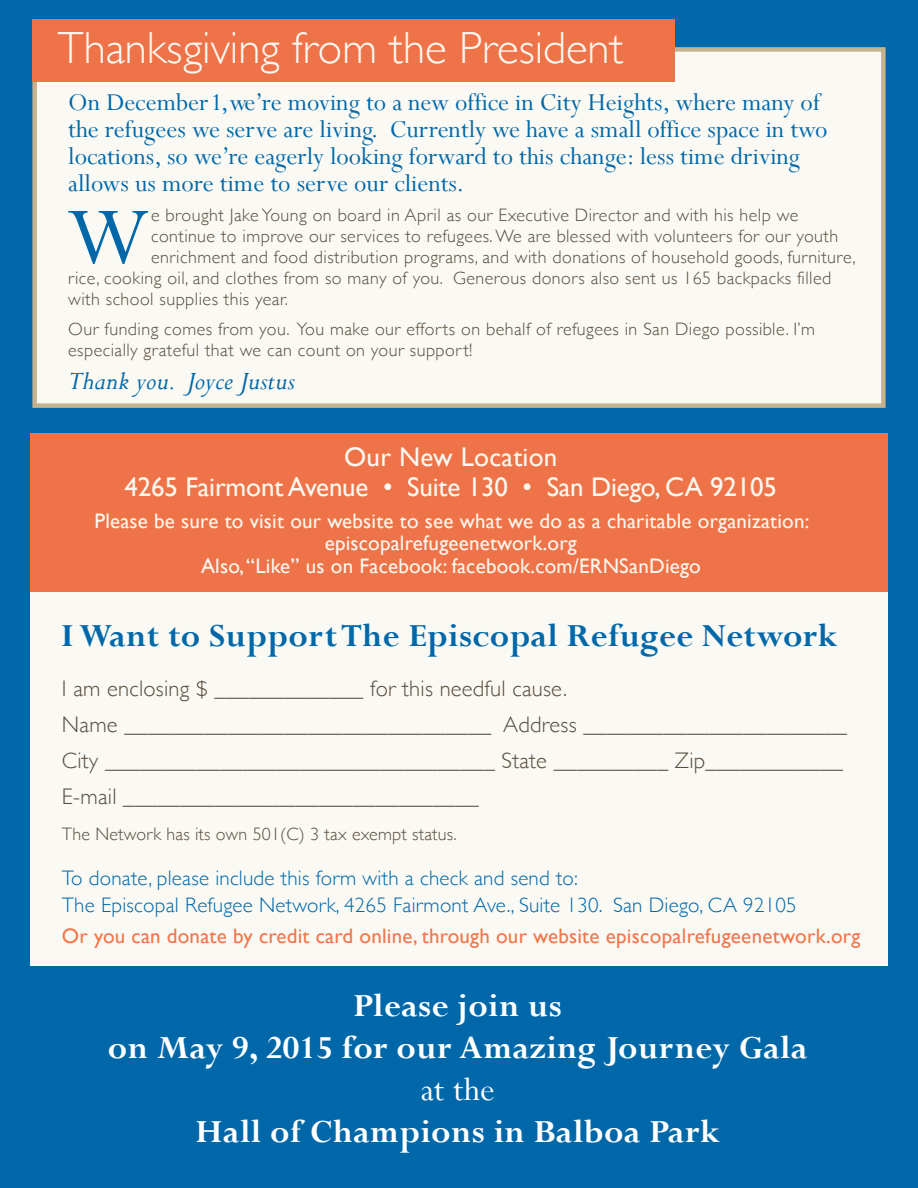
<style>
.page{position:relative;width:918px;height:1188px;background:#0068a9}
.page>*{position:absolute;margin:0;border:0;box-sizing:border-box;transform-origin:0 0}
.Main_Text{font:91.35px "Perpetua";color:#0068a9}
.t1{font:300 45px "Gill Sans";color:#faf9f4}
.Main_Text-2{font:700 36px "Perpetua";letter-spacing:.01em;color:#fff}
.Main_Text-3{font:700 36px "Perpetua";letter-spacing:.01em;color:#0068a9}
.Main_Text-4{font:36px "Perpetua";color:#fff}
.Main_Text-5{font:italic 28.5px "Perpetua";letter-spacing:.01em;color:#0068a9}
.Main_Text-6{font:27px/27px "Perpetua";color:#0068a9}
.Main_Text-7{font:27px "Gill Sans";letter-spacing:-.005em;color:#fbf8ef}
.Main_Text-8{font:300 22.5px "Gill Sans";letter-spacing:.01em;color:#594d3e}
.Main_Text-9{font:21px "Gill Sans";letter-spacing:.01em;color:#fbf8ef}
.Main_Text-10{font:300 21px "Gill Sans";letter-spacing:.01em;color:#0068a9}
.Main_Text-11{font:21px "Gill Sans";letter-spacing:.01em;color:#f37549}
.Main_Text-12{font:300 18px/21px "Gill Sans";letter-spacing:.025em;color:#594d3e}
</style>
<div class="page">
<div style="left:32px;top:47px;width:854px;height:361px;background:#faf9f4;border:4px solid #c5b38f"></div>
<div style="left:31px;top:586px;width:857px;height:380px;background:#faf9f4"></div>
<div style="left:31px;top:433px;width:857px;height:159px;background:#ef7348"></div>
<div style="left:32px;top:19px;width:643px;height:63px;background:#ef7348"></div>
<p class="t1" style="left:58px;top:13px;width:567px">Thanksgiving from the President</p>
<p class="Main_Text-6" style="left:68px;top:89px;width:761px">On December 1,we’re moving to a new office in City Heights, where many of the refugees we serve are living. Currently we have a small office space in two locations, so we’re eagerly looking forward to this change: less time driving allows us more time to serve our clients.</p>
<p class="Main_Text" style="left:66px;top:180px;width:85px">W</p>
<p class="Main_Text-12" style="left:151px;top:204px;width:649px">e brought Jake Young on board in April as our Executive Director and with his help we</p>
<p class="Main_Text-12" style="left:151px;top:225px;width:689px">continue to improve our services to refugees. We are blessed with volunteers for our youth</p>
<p class="Main_Text-12" style="left:151px;top:246px;width:706px">enrichment and food distribution programs, and with donations of household goods, furniture,</p>
<p class="Main_Text-12" style="left:68px;top:267px;width:765px">rice, cooking oil, and clothes from so many of you. Generous donors also sent us 165 backpacks filled</p>
<p class="Main_Text-12" style="left:68px;top:288px;width:221px">with school supplies this year.</p>
<p class="Main_Text-12" style="left:68px;top:318px;width:748px">Our funding comes from you. You make our efforts on behalf of refugees in San Diego possible. I’m especially grateful that we can count on your support!</p>
<p class="Main_Text-5" style="left:68px;top:363px;width:228px">Thank you. Joyce Justus</p>
<p class="Main_Text-7" style="left:344px;top:441px;width:215px">Our New Location</p>
<p class="Main_Text-7" style="left:125px;top:471px;width:654px">4265 Fairmont Avenue • Suite 130 • San Diego, CA 92105</p>
<p class="Main_Text-9" style="left:94px;top:508px;width:716px">Please be sure to visit our website to see what we do as a charitable organization:</p>
<p class="Main_Text-9" style="left:325px;top:531px;width:254px">episcopalrefugeenetwork.org</p>
<p class="Main_Text-9" style="left:201px;top:553px;width:501px">Also, “Like” us on Facebook: facebook.com/ERNSanDiego</p>
<p class="Main_Text-3" style="left:61px;top:613px;width:779px">I Want to Support The Episcopal Refugee Network</p>
<p class="Main_Text-8" style="left:62px;top:671px;width:507px">I am enclosing $ _____________ for this needful cause.</p>
<p class="Main_Text-8" style="left:62px;top:707px;width:787px">Name ________________________________ Address _______________________</p>
<p class="Main_Text-8" style="left:62px;top:743px;width:783px">City __________________________________ State __________ Zip____________</p>
<p class="Main_Text-8" style="left:62px;top:779px;width:418px">E-mail _______________________________</p>
<p class="Main_Text-12" style="left:62px;top:823px;width:396px">The Network has its own 501(C) 3 tax exempt status.</p>
<p class="Main_Text-10" style="left:62px;top:862px;width:517px">To donate, please include this form with a check and send to:</p>
<p class="Main_Text-10" style="left:62px;top:889px;width:736px">The Episcopal Refugee Network, 4265 Fairmont Ave., Suite 130. San Diego, CA 92105</p>
<p class="Main_Text-11" style="left:62px;top:924px;width:800px">Or you can donate by credit card online, through our website episcopalrefugeenetwork.org</p>
<p class="Main_Text-2" style="left:353px;top:983px;width:210px">Please join us</p>
<p class="Main_Text-2" style="left:108px;top:1025px;width:701px">on May 9, 2015 for our Amazing Journey Gala</p>
<p class="Main_Text-4" style="left:421px;top:1067px;width:76px">at the</p>
<p class="Main_Text-2" style="left:195px;top:1109px;width:527px">Hall of Champions in Balboa Park</p>
</div>
